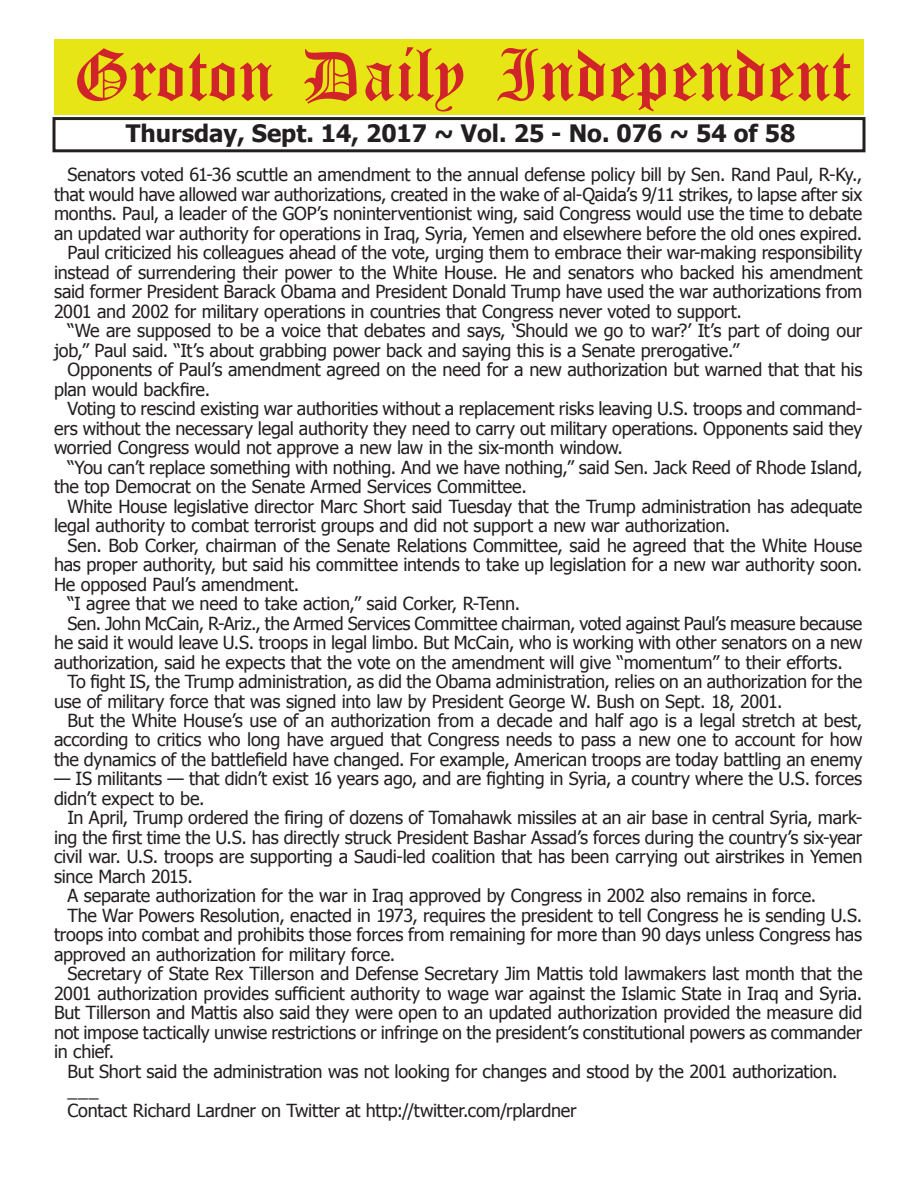
<style>
.page{position:relative;width:918px;height:1188px;background:#fff}
.page>*{position:absolute;margin:0;border:0;box-sizing:border-box;transform-origin:0 0}
.t1{font:54px "Old English Five";color:#d1232a}
.t2{font:700 24px "Tahoma";color:#231f20}
.t3{font:18px/19.5px "Tahoma";letter-spacing:-.015em;color:#231f20}
</style>
<div class="page">
<div style="left:52px;top:117px;width:814px;height:35px;border:3px solid #231f20"></div>
<div style="left:54px;top:40px;width:810px;height:75px;background:#e7e515"></div>
<h1 class="t1" style="left:73px;top:50px;width:779px">Groton Daily Independent</h1>
<h2 class="t2" style="left:126px;top:116px;width:671px">Thursday, Sept. 14, 2017 ~ Vol. 25 - No. 076 ~ 54 of 58</h2>
<p class="t3" style="left:68px;top:164px;width:796px">Senators voted 61-36 scuttle an amendment to the annual defense policy bill by Sen. Rand Paul, R-Ky.,</p>
<p class="t3" style="left:54px;top:184px;width:810px">that would have allowed war authorizations, created in the wake of al-Qaida’s 9/11 strikes, to lapse after six</p>
<p class="t3" style="left:54px;top:203px;width:810px">months. Paul, a leader of the GOP’s noninterventionist wing, said Congress would use the time to debate</p>
<p class="t3" style="left:54px;top:223px;width:810px">an updated war authority for operations in Iraq, Syria, Yemen and elsewhere before the old ones expired.</p>
<p class="t3" style="left:68px;top:242px;width:796px">Paul criticized his colleagues ahead of the vote, urging them to embrace their war-making responsibility</p>
<p class="t3" style="left:54px;top:262px;width:810px">instead of surrendering their power to the White House. He and senators who backed his amendment</p>
<p class="t3" style="left:54px;top:281px;width:810px">said former President Barack Obama and President Donald Trump have used the war authorizations from</p>
<p class="t3" style="left:54px;top:301px;width:690px">2001 and 2002 for military operations in countries that Congress never voted to support.</p>
<p class="t3" style="left:68px;top:320px;width:796px">“We are supposed to be a voice that debates and says, ‘Should we go to war?’ It’s part of doing our</p>
<p class="t3" style="left:54px;top:339px;width:687px">job,” Paul said. “It’s about grabbing power back and saying this is a Senate prerogative.”</p>
<p class="t3" style="left:68px;top:359px;width:796px">Opponents of Paul’s amendment agreed on the need for a new authorization but warned that that his</p>
<p class="t3" style="left:54px;top:378px;width:158px">plan would backfire.</p>
<p class="t3" style="left:68px;top:398px;width:796px">Voting to rescind existing war authorities without a replacement risks leaving U.S. troops and command-</p>
<p class="t3" style="left:54px;top:417px;width:810px">ers without the necessary legal authority they need to carry out military operations. Opponents said they</p>
<p class="t3" style="left:54px;top:437px;width:571px">worried Congress would not approve a new law in the six-month window.</p>
<p class="t3" style="left:68px;top:456px;width:796px">“You can’t replace something with nothing. And we have nothing,” said Sen. Jack Reed of Rhode Island,</p>
<p class="t3" style="left:54px;top:476px;width:474px">the top Democrat on the Senate Armed Services Committee.</p>
<p class="t3" style="left:68px;top:495px;width:796px">White House legislative director Marc Short said Tuesday that the Trump administration has adequate</p>
<p class="t3" style="left:54px;top:515px;width:678px">legal authority to combat terrorist groups and did not support a new war authorization.</p>
<p class="t3" style="left:68px;top:534px;width:796px">Sen. Bob Corker, chairman of the Senate Relations Committee, said he agreed that the White House</p>
<p class="t3" style="left:54px;top:554px;width:810px">has proper authority, but said his committee intends to take up legislation for a new war authority soon.</p>
<p class="t3" style="left:54px;top:573px;width:247px">He opposed Paul’s amendment.</p>
<p class="t3" style="left:68px;top:593px;width:454px">“I agree that we need to take action,” said Corker, R-Tenn.</p>
<p class="t3" style="left:68px;top:612px;width:796px">Sen. John McCain, R-Ariz., the Armed Services Committee chairman, voted against Paul’s measure because</p>
<p class="t3" style="left:54px;top:632px;width:810px">he said it would leave U.S. troops in legal limbo. But McCain, who is working with other senators on a new</p>
<p class="t3" style="left:54px;top:651px;width:790px">authorization, said he expects that the vote on the amendment will give “momentum” to their efforts.</p>
<p class="t3" style="left:68px;top:671px;width:796px">To fight IS, the Trump administration, as did the Obama administration, relies on an authorization for the</p>
<p class="t3" style="left:54px;top:690px;width:730px">use of military force that was signed into law by President George W. Bush on Sept. 18, 2001.</p>
<p class="t3" style="left:68px;top:710px;width:796px">But the White House’s use of an authorization from a decade and half ago is a legal stretch at best,</p>
<p class="t3" style="left:54px;top:729px;width:810px">according to critics who long have argued that Congress needs to pass a new one to account for how</p>
<p class="t3" style="left:54px;top:749px;width:810px">the dynamics of the battlefield have changed. For example, American troops are today battling an enemy</p>
<p class="t3" style="left:54px;top:768px;width:810px">— IS militants — that didn’t exist 16 years ago, and are fighting in Syria, a country where the U.S. forces didn’t expect to be.</p>
<p class="t3" style="left:68px;top:807px;width:796px">In April, Trump ordered the firing of dozens of Tomahawk missiles at an air base in central Syria, mark-</p>
<p class="t3" style="left:54px;top:827px;width:810px">ing the first time the U.S. has directly struck President Bashar Assad’s forces during the country’s six-year</p>
<p class="t3" style="left:54px;top:846px;width:810px">civil war. U.S. troops are supporting a Saudi-led coalition that has been carrying out airstrikes in Yemen</p>
<p class="t3" style="left:54px;top:866px;width:140px">since March 2015.</p>
<p class="t3" style="left:68px;top:885px;width:750px">A separate authorization for the war in Iraq approved by Congress in 2002 also remains in force.</p>
<p class="t3" style="left:68px;top:905px;width:796px">The War Powers Resolution, enacted in 1973, requires the president to tell Congress he is sending U.S.</p>
<p class="t3" style="left:54px;top:924px;width:810px">troops into combat and prohibits those forces from remaining for more than 90 days unless Congress has</p>
<p class="t3" style="left:54px;top:944px;width:343px">approved an authorization for military force.</p>
<p class="t3" style="left:68px;top:963px;width:796px">Secretary of State Rex Tillerson and Defense Secretary Jim Mattis told lawmakers last month that the</p>
<p class="t3" style="left:54px;top:983px;width:810px">2001 authorization provides sufficient authority to wage war against the Islamic State in Iraq and Syria.</p>
<p class="t3" style="left:54px;top:1002px;width:810px">But Tillerson and Mattis also said they were open to an updated authorization provided the measure did</p>
<p class="t3" style="left:54px;top:1022px;width:810px">not impose tactically unwise restrictions or infringe on the president’s constitutional powers as commander</p>
<p class="t3" style="left:54px;top:1041px;width:62px">in chief.</p>
<p class="t3" style="left:68px;top:1061px;width:772px">But Short said the administration was not looking for changes and stood by the 2001 authorization.</p>
<p class="t3" style="left:68px;top:1080px;width:33px">___</p>
<p class="t3" style="left:68px;top:1100px;width:511px">Contact Richard Lardner on Twitter at http://twitter.com/rplardner</p>
</div>
